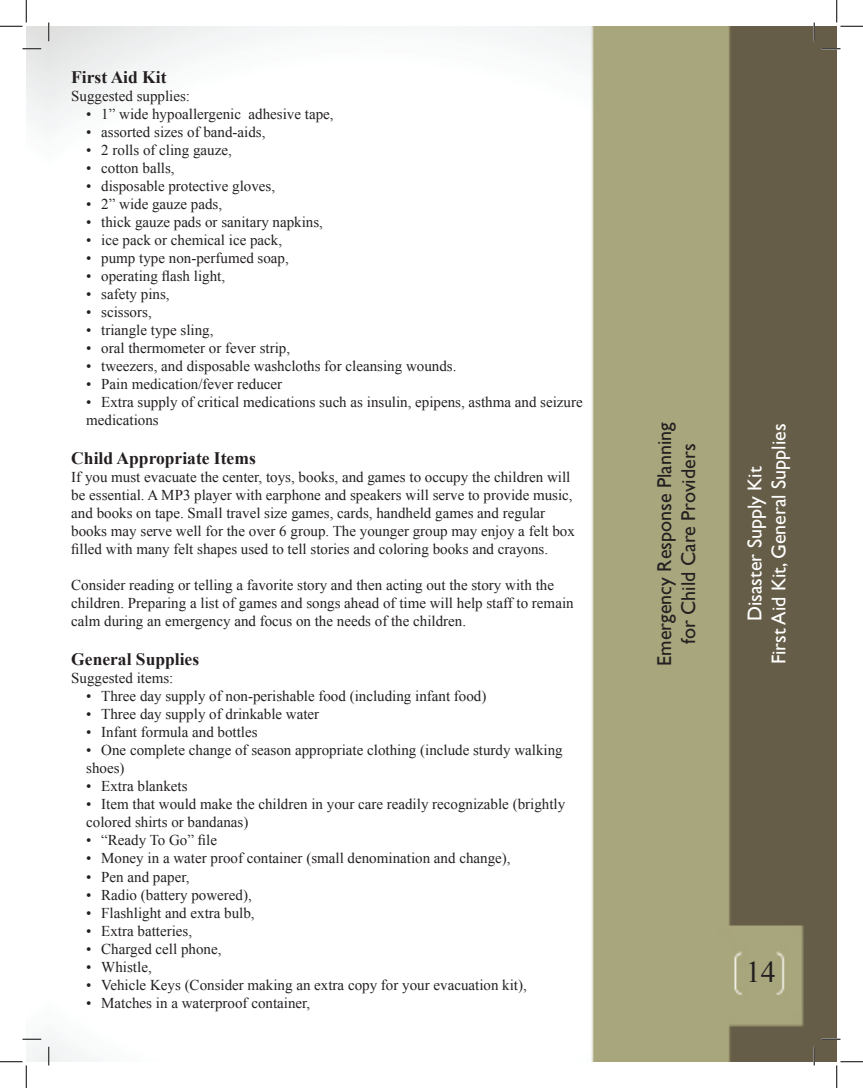
<style>
.page{position:relative;width:863px;height:1088px;background:#fff}
.page>*{position:absolute;margin:0;border:0;box-sizing:border-box;transform-origin:0 0}
.t1{font:30px "Times New Roman";color:#231f20}
.t2{font:20px/24px "Gill Sans";color:#231f20;text-align:center}
.t3{font:20px/24px "Gill Sans";color:#fff;text-align:center}
.t4{font:700 17.5px "Times New Roman";color:#231f20}
.t5{font:15px/18px "Times New Roman";color:#231f20}
</style>
<div class="page">
<img style="left:49px;top:26px;width:787px;height:1035px">
<svg style="left:22px;top:48px;width:19px;height:2px"></svg>
<svg style="left:821px;top:48px;width:19px;height:2px"></svg>
<svg style="left:22px;top:1038px;width:19px;height:2px"></svg>
<svg style="left:821px;top:1038px;width:19px;height:2px"></svg>
<svg style="left:48px;top:22px;width:2px;height:19px"></svg>
<svg style="left:48px;top:1046px;width:2px;height:19px"></svg>
<svg style="left:813px;top:22px;width:2px;height:19px"></svg>
<svg style="left:813px;top:1046px;width:2px;height:19px"></svg>
<svg style="left:0;top:0;width:27px;height:27px"></svg>
<svg style="left:0;top:1061px;width:27px;height:27px"></svg>
<svg style="left:836px;top:0;width:26px;height:27px"></svg>
<svg style="left:836px;top:1061px;width:26px;height:27px"></svg>
<p class="t4" style="left:71px;top:65px;width:97px">First Aid Kit</p>
<p class="t5" style="left:71px;top:87px;width:120px">Suggested supplies:</p>
<p class="t5" style="left:86px;top:105px;width:249px">• 1” wide hypoallergenic adhesive tape,</p>
<p class="t5" style="left:86px;top:123px;width:181px">• assorted sizes of band-aids,</p>
<p class="t5" style="left:86px;top:141px;width:147px">• 2 rolls of cling gauze,</p>
<p class="t5" style="left:86px;top:159px;width:90px">• cotton balls,</p>
<p class="t5" style="left:86px;top:177px;width:190px">• disposable protective gloves,</p>
<p class="t5" style="left:86px;top:195px;width:137px">• 2” wide gauze pads,</p>
<p class="t5" style="left:86px;top:213px;width:238px">• thick gauze pads or sanitary napkins,</p>
<p class="t5" style="left:86px;top:231px;width:197px">• ice pack or chemical ice pack,</p>
<p class="t5" style="left:86px;top:249px;width:204px">• pump type non-perfumed soap,</p>
<p class="t5" style="left:86px;top:267px;width:140px">• operating flash light,</p>
<p class="t5" style="left:86px;top:285px;width:85px">• safety pins,</p>
<p class="t5" style="left:86px;top:303px;width:67px">• scissors,</p>
<p class="t5" style="left:86px;top:321px;width:129px">• triangle type sling,</p>
<p class="t5" style="left:86px;top:339px;width:205px">• oral thermometer or fever strip,</p>
<p class="t5" style="left:86px;top:357px;width:371px">• tweezers, and disposable washcloths for cleansing wounds.</p>
<p class="t5" style="left:86px;top:375px;width:197px">• Pain medication/fever reducer</p>
<p class="t5" style="left:86px;top:393px;width:498px">• Extra supply of critical medications such as insulin, epipens, asthma and seizure medications</p>
<p class="t4" style="left:71px;top:446px;width:186px">Child Appropriate Items</p>
<p class="t5" style="left:71px;top:468px;width:505px">If you must evacuate the center, toys, books, and games to occupy the children will be essential. A MP3 player with earphone and speakers will serve to provide music, and books on tape. Small travel size games, cards, handheld games and regular books may serve well for the over 6 group. The younger group may enjoy a felt box filled with many felt shapes used to tell stories and coloring books and crayons.</p>
<p class="t5" style="left:71px;top:576px;width:504px">Consider reading or telling a favorite story and then acting out the story with the children. Preparing a list of games and songs ahead of time will help staff to remain calm during an emergency and focus on the needs of the children.</p>
<p class="t4" style="left:71px;top:647px;width:129px">General Supplies</p>
<p class="t5" style="left:71px;top:669px;width:104px">Suggested items:</p>
<p class="t5" style="left:86px;top:687px;width:401px">• Three day supply of non-perishable food (including infant food)</p>
<p class="t5" style="left:86px;top:705px;width:234px">• Three day supply of drinkable water</p>
<p class="t5" style="left:86px;top:723px;width:173px">• Infant formula and bottles</p>
<p class="t5" style="left:86px;top:741px;width:478px">• One complete change of season appropriate clothing (include sturdy walking shoes)</p>
<p class="t5" style="left:86px;top:777px;width:103px">• Extra blankets</p>
<p class="t5" style="left:86px;top:795px;width:480px">• Item that would make the children in your care readily recognizable (brightly colored shirts or bandanas)</p>
<p class="t5" style="left:86px;top:831px;width:132px">• “Ready To Go” file</p>
<p class="t5" style="left:86px;top:849px;width:426px">• Money in a water proof container (small denomination and change),</p>
<p class="t5" style="left:86px;top:867px;width:105px">• Pen and paper,</p>
<p class="t5" style="left:86px;top:885px;width:167px">• Radio (battery powered),</p>
<p class="t5" style="left:86px;top:903px;width:170px">• Flashlight and extra bulb,</p>
<p class="t5" style="left:86px;top:921px;width:107px">• Extra batteries,</p>
<p class="t5" style="left:86px;top:939px;width:137px">• Charged cell phone,</p>
<p class="t5" style="left:86px;top:957px;width:67px">• Whistle,</p>
<p class="t5" style="left:86px;top:975px;width:442px">• Vehicle Keys (Consider making an extra copy for your evacuation kit),</p>
<p class="t5" style="left:86px;top:993px;width:225px">• Matches in a waterproof container,</p>
<h2 class="t2" style="left:652px;top:665px;width:245px;rotate:-90deg">Emergency Response Planning for Child Care Providers</h2>
<h2 class="t3" style="left:743px;top:664px;width:242px;rotate:-90deg">Disaster Supply Kit<br>First Aid Kit, General Supplies</h2>
<h1 class="t1" style="left:746px;top:952px;width:31px">14</h1>
</div>
